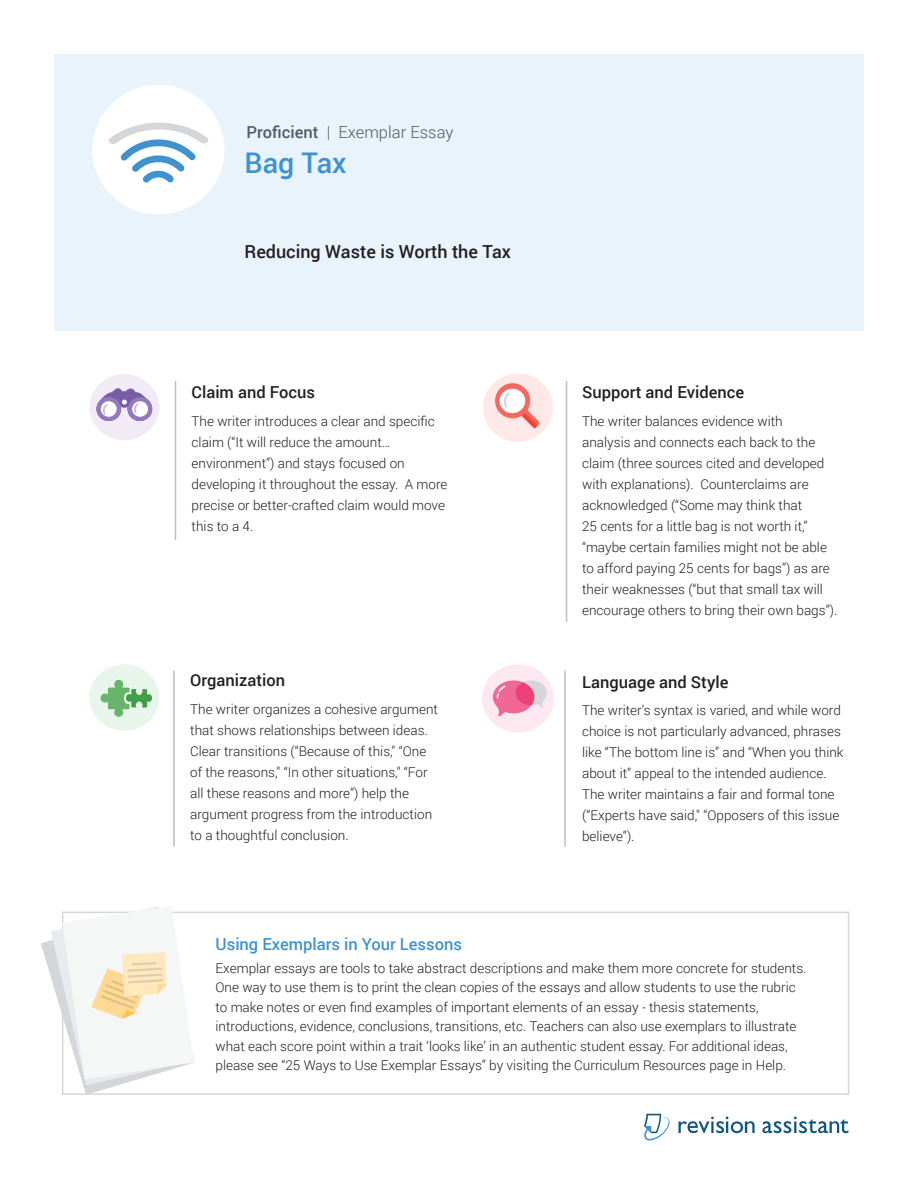
<style>
.page{position:relative;width:918px;height:1188px;background:#fff}
.page>*{position:absolute;margin:0;border:0;box-sizing:border-box;transform-origin:0 0}
.Prompt_Title{font:500 28.5px "Roboto";color:#4092cf}
.Essay_Title{font:500 18px "Roboto";color:#231f20}
.Trait_Name{font:500 16.5px "Roboto";color:#231f20}
.t1{font:500 16.5px "Roboto";color:#4092cf}
.Level__Advanced__Eme{font:300 16.5px "Roboto";color:#535967}
.Annotation{font:300 13.5px/21px "Roboto";color:#231f20}
.s1{font-weight:500}
</style>
<div class="page">
<div style="left:54px;top:54px;width:810px;height:276px;background:#e8f3fb"></div>
<svg style="left:644px;top:1114px;width:26px;height:27px"></svg>
<svg style="left:678px;top:1117px;width:77px;height:16px"></svg>
<svg style="left:762px;top:1117px;width:87px;height:16px"></svg>
<div style="left:92px;top:85px;width:133px;height:130px;background:#fff;border-radius:50%"></div>
<svg style="left:109px;top:122px;width:100px;height:61px"></svg>
<hr style="left:175px;top:381px;width:1px;height:159px;background:#bec0c6">
<hr style="left:566px;top:381px;width:1px;height:241px;background:#bec0c6">
<hr style="left:564px;top:670px;width:2px;height:177px;background:#bec0c6">
<hr style="left:173px;top:670px;width:2px;height:177px;background:#bec0c6">
<div style="left:483px;top:373px;width:70px;height:69px;background:#ffe8e8;border-radius:50%"></div>
<svg style="left:495px;top:383px;width:45px;height:45px"></svg>
<div style="left:89px;top:374px;width:70px;height:66px;background:#f0ebf7;border-radius:50%"></div>
<svg style="left:96px;top:384px;width:56px;height:37px"></svg>
<svg style="left:482px;top:664px;width:72px;height:68px"></svg>
<div style="left:89px;top:664px;width:70px;height:67px;background:#e8f5eb;border-radius:50%"></div>
<svg style="left:101px;top:680px;width:51px;height:37px"></svg>
<div style="left:62px;top:912px;width:787px;height:183px;border:2px solid #d4d6d9"></div>
<svg style="left:41px;top:906px;width:154px;height:189px"></svg>
<p class="Level__Advanced__Eme" style="left:246px;top:120px;width:209px"><span class="s1">Proficient</span> | Exemplar Essay</p>
<p class="Prompt_Title" style="left:244px;top:143px;width:104px">Bag Tax</p>
<p class="Essay_Title" style="left:244px;top:239px;width:268px">Reducing Waste is Worth the Tax</p>
<p class="Trait_Name" style="left:192px;top:381px;width:125px">Claim and Focus</p>
<p class="Annotation" style="left:192px;top:410px;width:257px">The writer introduces a clear and specific claim (“It will reduce the amount… environment”) and stays focused on developing it throughout the essay. A more precise or better-crafted claim would move this to a 4.</p>
<p class="Trait_Name" style="left:190px;top:669px;width:96px">Organization</p>
<p class="Annotation" style="left:190px;top:698px;width:249px">The writer organizes a cohesive argument that shows relationships between ideas.<br>Clear transitions (“Because of this," “One of the reasons," “In other situations," “For all these reasons and more”) help the argument progress from the introduction to a thoughtful conclusion.</p>
<p class="Trait_Name" style="left:582px;top:381px;width:164px">Support and Evidence</p>
<p class="Annotation" style="left:582px;top:410px;width:257px">The writer balances evidence with<br>analysis and connects each back to the claim (three sources cited and developed with explanations). Counterclaims are acknowledged (“Some may think that<br>25 cents for a little bag is not worth it,” “maybe certain families might not be able to afford paying 25 cents for bags”) as are their weaknesses (“but that small tax will encourage others to bring their own bags”).</p>
<p class="Trait_Name" style="left:582px;top:670px;width:148px">Language and Style</p>
<p class="Annotation" style="left:582px;top:700px;width:263px">The writer’s syntax is varied, and while word choice is not particularly advanced, phrases like “The bottom line is” and “When you think about it” appeal to the intended audience.<br>The writer maintains a fair and formal tone (“Experts have said," “Opposers of this issue believe”).</p>
<p class="t1" style="left:216px;top:932px;width:248px">Using Exemplars in Your Lessons</p>
<p class="Annotation" style="left:216px;top:958px;width:593px;line-height:19.5px">Exemplar essays are tools to take abstract descriptions and make them more concrete for students.<br>One way to use them is to print the clean copies of the essays and allow students to use the rubric to make notes or even find examples of important elements of an essay - thesis statements, introductions, evidence, conclusions, transitions, etc. Teachers can also use exemplars to illustrate what each score point within a trait ‘looks like’ in an authentic student essay. For additional ideas, please see “25 Ways to Use Exemplar Essays” by visiting the Curriculum Resources page in Help.</p>
</div>
